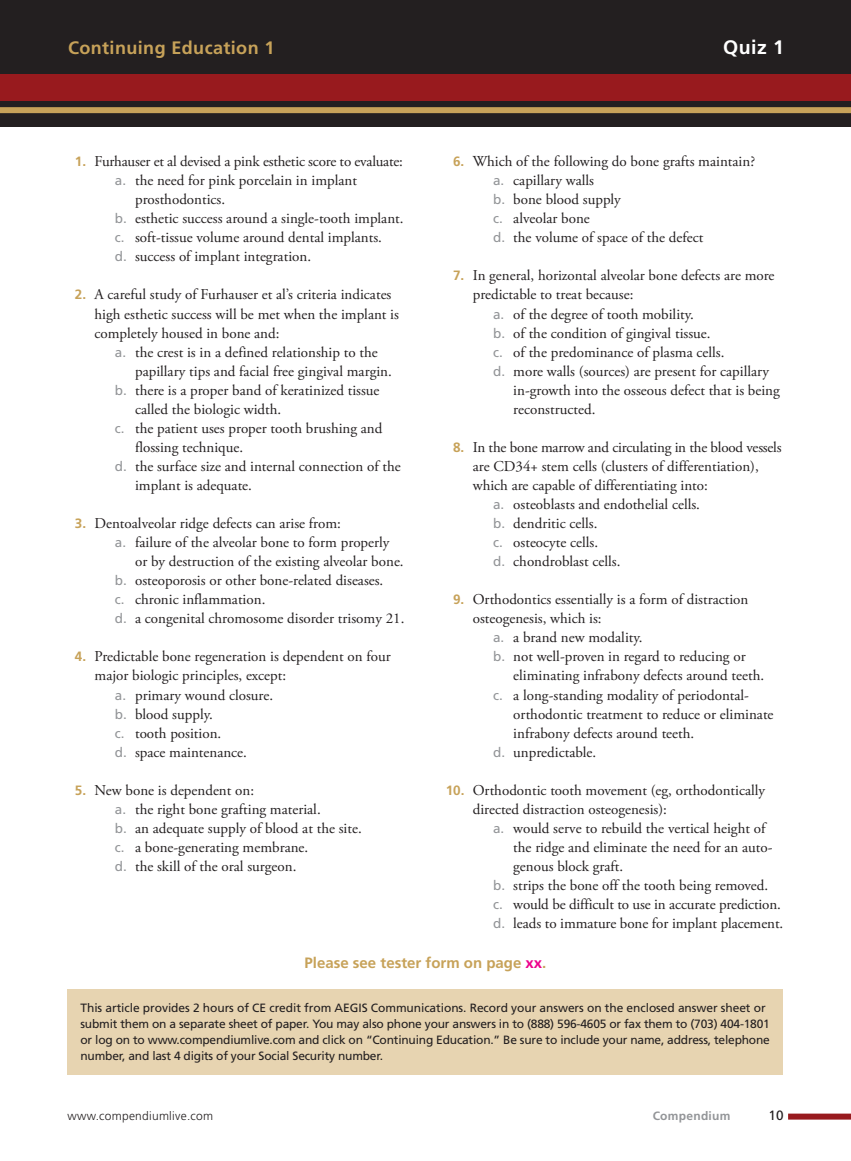
<style>
.page{position:relative;width:851px;height:1161px;background:#fff}
.page>*{position:absolute;margin:0;border:0;box-sizing:border-box;transform-origin:0 0}
.t1{font:700 19.5px "Frutiger LT Std";color:#fff}
.t2{font:700 18px "Frutiger LT Std";letter-spacing:.02em;color:#c7a259}
.t3{font:15px/19px "Adobe Garamond Pro";color:#231f20}
.t4{font:700 15px "Frutiger LT Std";color:#c7a259}
.t5{font:13.5px "Frutiger LT Std";color:#231f20}
.t6{font:12px/15.8px "Frutiger LT Std";letter-spacing:-.015em;color:#231f20}
.t7{font:300 12px "Frutiger LT Std";letter-spacing:.02em;color:#231f20}
.t8{font:700 12px "Frutiger LT Std";letter-spacing:.02em;color:#939598}
.s1{font-family:"Frutiger LT Std";font-weight:700;font-size:13.5px;color:#c7a259}
.s2{font-family:"Frutiger LT Std";font-size:13.5px;color:#939598}
.s3{color:#ed028c}
</style>
<div class="page">
<div style="left:788px;top:1114px;width:62px;height:6px;background:#981a1e"></div>
<div style="left:0;top:0;width:850px;height:127px;background:#231f20"></div>
<div style="left:0;top:74px;width:850px;height:27px;background:#981a1e"></div>
<div style="left:0;top:107px;width:850px;height:6px;background:#c7a259"></div>
<div style="left:68px;top:990px;width:715px;height:85px;background:#e7d4b1"></div>
<p class="t2" style="left:68px;top:41px;width:208px">Continuing Education 1</p>
<h1 class="t1" style="left:723px;top:40px;width:62px">Quiz 1</h1>
<p class="t3" style="left:75px;top:153px;width:329px"><span class="s1">1.</span> Furhauser et al devised a pink esthetic score to evaluate:</p>
<p class="t3" style="left:115px;top:172px;width:244px"><span class="s2">a.</span> the need for pink porcelain in implant</p>
<p class="t3" style="left:135px;top:191px;width:92px">prosthodontics.</p>
<p class="t3" style="left:115px;top:210px;width:290px"><span class="s2">b.</span> esthetic success around a single-tooth implant.</p>
<p class="t3" style="left:115px;top:229px;width:269px"><span class="s2">c.</span> soft-tissue volume around dental implants.</p>
<p class="t3" style="left:115px;top:248px;width:198px"><span class="s2">d.</span> success of implant integration.</p>
<p class="t3" style="left:94px;top:286px;width:306px;text-indent:-20px"><span class="s1">2.</span> A careful study of Furhauser et al’s criteria indicates high esthetic success will be met when the implant is completely housed in bone and:</p>
<p class="t3" style="left:115px;top:344px;width:264px"><span class="s2">a.</span> the crest is in a defined relationship to the</p>
<p class="t3" style="left:135px;top:363px;width:258px">papillary tips and facial free gingival margin.</p>
<p class="t3" style="left:115px;top:382px;width:266px"><span class="s2">b.</span> there is a proper band of keratinized tissue</p>
<p class="t3" style="left:135px;top:401px;width:148px">called the biologic width.</p>
<p class="t3" style="left:115px;top:420px;width:269px"><span class="s2">c.</span> the patient uses proper tooth brushing and</p>
<p class="t3" style="left:135px;top:439px;width:110px">flossing technique.</p>
<p class="t3" style="left:115px;top:458px;width:287px"><span class="s2">d.</span> the surface size and internal connection of the</p>
<p class="t3" style="left:135px;top:477px;width:118px">implant is adequate.</p>
<p class="t3" style="left:75px;top:515px;width:267px"><span class="s1">3.</span> Dentoalveolar ridge defects can arise from:</p>
<p class="t3" style="left:115px;top:534px;width:276px"><span class="s2">a.</span> failure of the alveolar bone to form properly</p>
<p class="t3" style="left:135px;top:553px;width:270px">or by destruction of the existing alveolar bone.</p>
<p class="t3" style="left:115px;top:572px;width:270px"><span class="s2">b.</span> osteoporosis or other bone-related diseases.</p>
<p class="t3" style="left:115px;top:591px;width:152px"><span class="s2">c.</span> chronic inflammation.</p>
<p class="t3" style="left:115px;top:610px;width:291px"><span class="s2">d.</span> a congenital chromosome disorder trisomy 21.</p>
<p class="t3" style="left:75px;top:648px;width:317px"><span class="s1">4.</span> Predictable bone regeneration is dependent on four</p>
<p class="t3" style="left:94px;top:667px;width:193px">major biologic principles, except:</p>
<p class="t3" style="left:115px;top:687px;width:160px"><span class="s2">a.</span> primary wound closure.</p>
<p class="t3" style="left:115px;top:706px;width:99px"><span class="s2">b.</span> blood supply.</p>
<p class="t3" style="left:115px;top:725px;width:108px"><span class="s2">c.</span> tooth position.</p>
<p class="t3" style="left:115px;top:744px;width:134px"><span class="s2">d.</span> space maintenance.</p>
<p class="t3" style="left:115px;top:782px;width:248px;text-indent:-40px"><span class="s1">5.</span> New bone is dependent on:<br><span class="s2">a.</span> the right bone grafting material.<br><span class="s2">b.</span> an adequate supply of blood at the site. <span class="s2">c.</span> a bone-generating membrane.<br><span class="s2">d.</span> the skill of the oral surgeon.</p>
<p class="t3" style="left:493px;top:153px;width:263px;text-indent:-40px"><span class="s1">6.</span> Which of the following do bone grafts maintain? <span class="s2">a.</span> capillary walls<br><span class="s2">b.</span> bone blood supply<br><span class="s2">c.</span> alveolar bone<br><span class="s2">d.</span> the volume of space of the defect</p>
<p class="t3" style="left:453px;top:267px;width:323px"><span class="s1">7.</span> In general, horizontal alveolar bone defects are more</p>
<p class="t3" style="left:472px;top:286px;width:162px">predictable to treat because:</p>
<p class="t3" style="left:493px;top:306px;width:202px"><span class="s2">a.</span> of the degree of tooth mobility.</p>
<p class="t3" style="left:493px;top:325px;width:219px"><span class="s2">b.</span> of the condition of gingival tissue.</p>
<p class="t3" style="left:493px;top:344px;width:233px"><span class="s2">c.</span> of the predominance of plasma cells.</p>
<p class="t3" style="left:493px;top:363px;width:277px"><span class="s2">d.</span> more walls (sources) are present for capillary</p>
<p class="t3" style="left:513px;top:382px;width:268px">in-growth into the osseous defect that is being</p>
<p class="t3" style="left:513px;top:401px;width:84px">reconstructed.</p>
<p class="t3" style="left:453px;top:439px;width:330px"><span class="s1">8.</span> In the bone marrow and circulating in the blood vessels</p>
<p class="t3" style="left:472px;top:458px;width:287px">are CD34+ stem cells (clusters of differentiation),</p>
<p class="t3" style="left:472px;top:477px;width:236px">which are capable of differentiating into:</p>
<p class="t3" style="left:493px;top:496px;width:208px"><span class="s2">a.</span> osteoblasts and endothelial cells.</p>
<p class="t3" style="left:493px;top:515px;width:106px"><span class="s2">b.</span> dendritic cells.</p>
<p class="t3" style="left:493px;top:534px;width:106px"><span class="s2">c.</span> osteocyte cells.</p>
<p class="t3" style="left:493px;top:553px;width:129px"><span class="s2">d.</span> chondroblast cells.</p>
<p class="t3" style="left:453px;top:591px;width:297px"><span class="s1">9.</span> Orthodontics essentially is a form of distraction</p>
<p class="t3" style="left:472px;top:610px;width:130px">osteogenesis, which is:</p>
<p class="t3" style="left:493px;top:629px;width:151px"><span class="s2">a.</span> a brand new modality.</p>
<p class="t3" style="left:493px;top:648px;width:254px"><span class="s2">b.</span> not well-proven in regard to reducing or</p>
<p class="t3" style="left:513px;top:667px;width:252px">eliminating infrabony defects around teeth.</p>
<p class="t3" style="left:493px;top:687px;width:257px"><span class="s2">c.</span> a long-standing modality of periodontal-</p>
<p class="t3" style="left:513px;top:706px;width:262px">orthodontic treatment to reduce or eliminate</p>
<p class="t3" style="left:513px;top:725px;width:182px">infrabony defects around teeth.</p>
<p class="t3" style="left:493px;top:744px;width:105px"><span class="s2">d.</span> unpredictable.</p>
<p class="t3" style="left:472px;top:782px;width:294px;text-indent:-27px"><span class="s1">10.</span> Orthodontic tooth movement (eg, orthodontically directed distraction osteogenesis):</p>
<p class="t3" style="left:493px;top:820px;width:274px"><span class="s2">a.</span> would serve to rebuild the vertical height of</p>
<p class="t3" style="left:513px;top:839px;width:261px">the ridge and eliminate the need for an auto-</p>
<p class="t3" style="left:513px;top:858px;width:111px">genous block graft.</p>
<p class="t3" style="left:493px;top:877px;width:277px"><span class="s2">b.</span> strips the bone off the tooth being removed.</p>
<p class="t3" style="left:493px;top:896px;width:289px"><span class="s2">c.</span> would be difficult to use in accurate prediction.</p>
<p class="t3" style="left:493px;top:915px;width:292px"><span class="s2">d.</span> leads to immature bone for implant placement.</p>
<p class="t4" style="left:304px;top:957px;width:243px">Please see tester form on page <span class="s3">xx</span>.</p>
<p class="t6" style="left:80px;top:1001px;width:690px">This article provides 2 hours of CE credit from AEGIS Communications. Record your answers on the enclosed answer sheet or submit them on a separate sheet of paper. You may also phone your answers in to (888) 596-4605 or fax them to (703) 404-1801 or log on to www.compendiumlive.com and click on “Continuing Education.” Be sure to include your name, address, telephone number, and last 4 digits of your Social Security number.</p>
<p class="t7" style="left:68px;top:1111px;width:147px">www.compendiumlive.com</p>
<p class="t8" style="left:652px;top:1111px;width:79px">Compendium</p>
<p class="t5" style="left:768px;top:1110px;width:17px">10</p>
</div>
